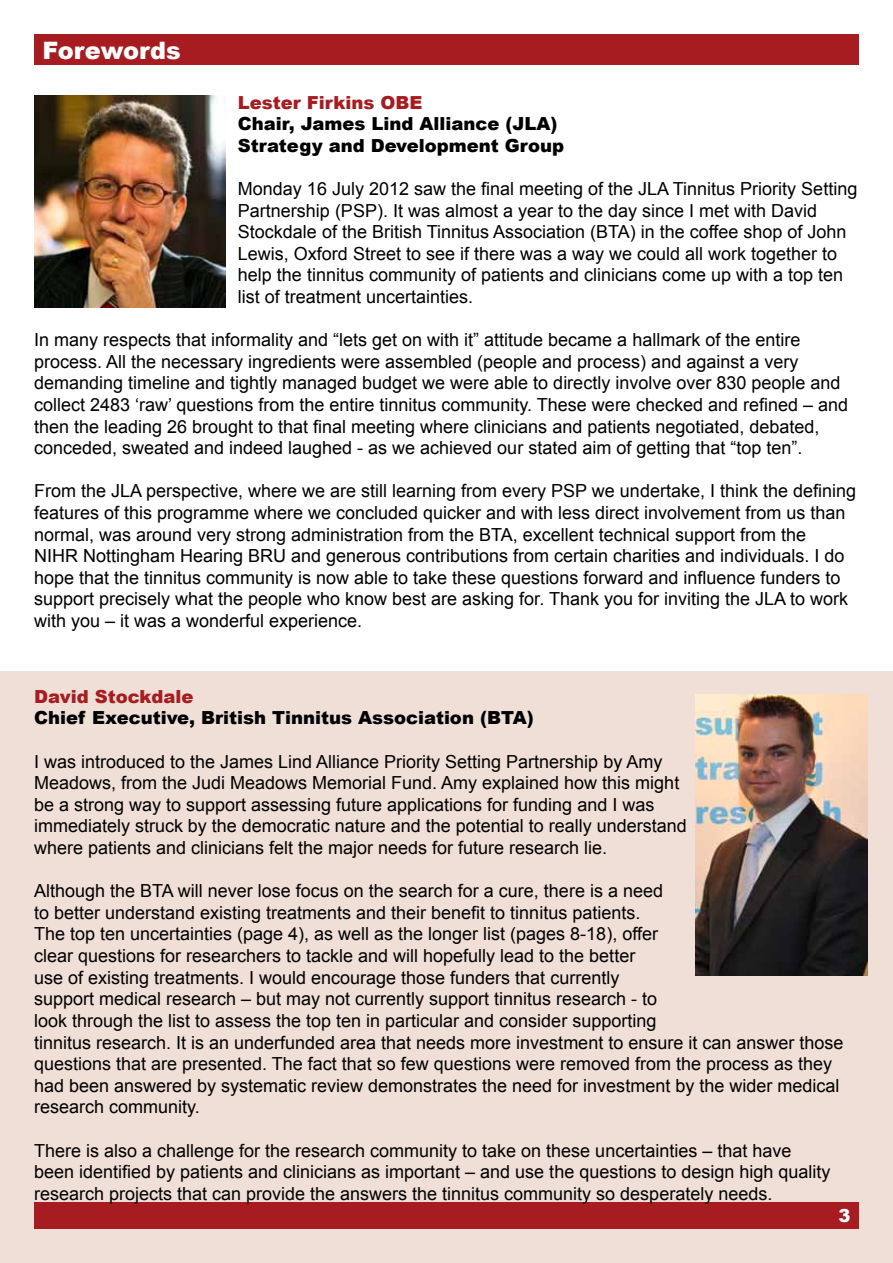
<style>
.page{position:relative;width:893px;height:1263px;background:#fff}
.page>*{position:absolute;margin:0;border:0;box-sizing:border-box;transform-origin:0 0}
.t1{font:900 24px "Arial";color:#fff}
.t2{font:18px/21.6px "Arial";color:#000}
.t3{font:900 18px/21.6px "Arial";color:#000}
.t4{font:900 18px "Arial";color:#a71c20}
.t5{font:900 18px "Arial";color:#fff}
</style>
<div class="page">
<div style="left:0;top:672px;width:893px;height:591px;background:#f0dfd7"></div>
<div style="left:34px;top:1202px;width:825px;height:27px;background:#a71c20"></div>
<div style="left:34px;top:34px;width:825px;height:31px;background:#a71c20"></div>
<img style="left:695px;top:695px;width:172px;height:281px">
<img style="left:34px;top:96px;width:191px;height:211px">
<h1 class="t1" style="left:43px;top:33px;width:140px">Forewords</h1>
<p class="t4" style="left:238px;top:89px;width:186px">Lester Firkins OBE</p>
<p class="t3" style="left:238px;top:112px;width:328px">Chair, James Lind Alliance (JLA)<br>Strategy and Development Group</p>
<p class="t2" style="left:238px;top:178px;width:621px">Monday 16 July 2012 saw the final meeting of the JLA Tinnitus Priority Setting Partnership (PSP). It was almost a year to the day since I met with David Stockdale of the British Tinnitus Association (BTA) in the coffee shop of John Lewis, Oxford Street to see if there was a way we could all work together to help the tinnitus community of patients and clinicians come up with a top ten list of treatment uncertainties.</p>
<p class="t2" style="left:34px;top:329px;width:816px">In many respects that informality and “lets get on with it” attitude became a hallmark of the entire process. All the necessary ingredients were assembled (people and process) and against a very demanding timeline and tightly managed budget we were able to directly involve over 830 people and collect 2483 ‘raw’ questions from the entire tinnitus community. These were checked and refined – and then the leading 26 brought to that final meeting where clinicians and patients negotiated, debated, conceded, sweated and indeed laughed - as we achieved our stated aim of getting that “top ten”.</p>
<p class="t2" style="left:34px;top:480px;width:824px">From the JLA perspective, where we are still learning from every PSP we undertake, I think the defining features of this programme where we concluded quicker and with less direct involvement from us than normal, was around very strong administration from the BTA, excellent technical support from the<br>NIHR Nottingham Hearing BRU and generous contributions from certain charities and individuals. I do hope that the tinnitus community is now able to take these questions forward and influence funders to support precisely what the people who know best are asking for. Thank you for inviting the JLA to work with you – it was a wonderful experience.</p>
<p class="t4" style="left:34px;top:683px;width:161px">David Stockdale</p>
<p class="t3" style="left:34px;top:707px;width:501px">Chief Executive, British Tinnitus Association (BTA)</p>
<p class="t2" style="left:34px;top:751px;width:654px">I was introduced to the James Lind Alliance Priority Setting Partnership by Amy Meadows, from the Judi Meadows Memorial Fund. Amy explained how this might be a strong way to support assessing future applications for funding and I was immediately struck by the democratic nature and the potential to really understand where patients and clinicians felt the major needs for future research lie.</p>
<p class="t2" style="left:34px;top:880px;width:811px">Although the BTA will never lose focus on the search for a cure, there is a need<br>to better understand existing treatments and their benefit to tinnitus patients.<br>The top ten uncertainties (page 4), as well as the longer list (pages 8-18), offer<br>clear questions for researchers to tackle and will hopefully lead to the better<br>use of existing treatments. I would encourage those funders that currently<br>support medical research – but may not currently support tinnitus research - to<br>look through the list to assess the top ten in particular and consider supporting<br>tinnitus research. It is an underfunded area that needs more investment to ensure it can answer those questions that are presented. The fact that so few questions were removed from the process as they had been answered by systematic review demonstrates the need for investment by the wider medical research community.</p>
<p class="t2" style="left:34px;top:1139px;width:798px">There is also a challenge for the research community to take on these uncertainties – that have been identified by patients and clinicians as important – and use the questions to design high quality research projects that can provide the answers the tinnitus community so desperately needs.</p>
<p class="t5" style="left:838px;top:1202px;width:14px">3</p>
</div>
